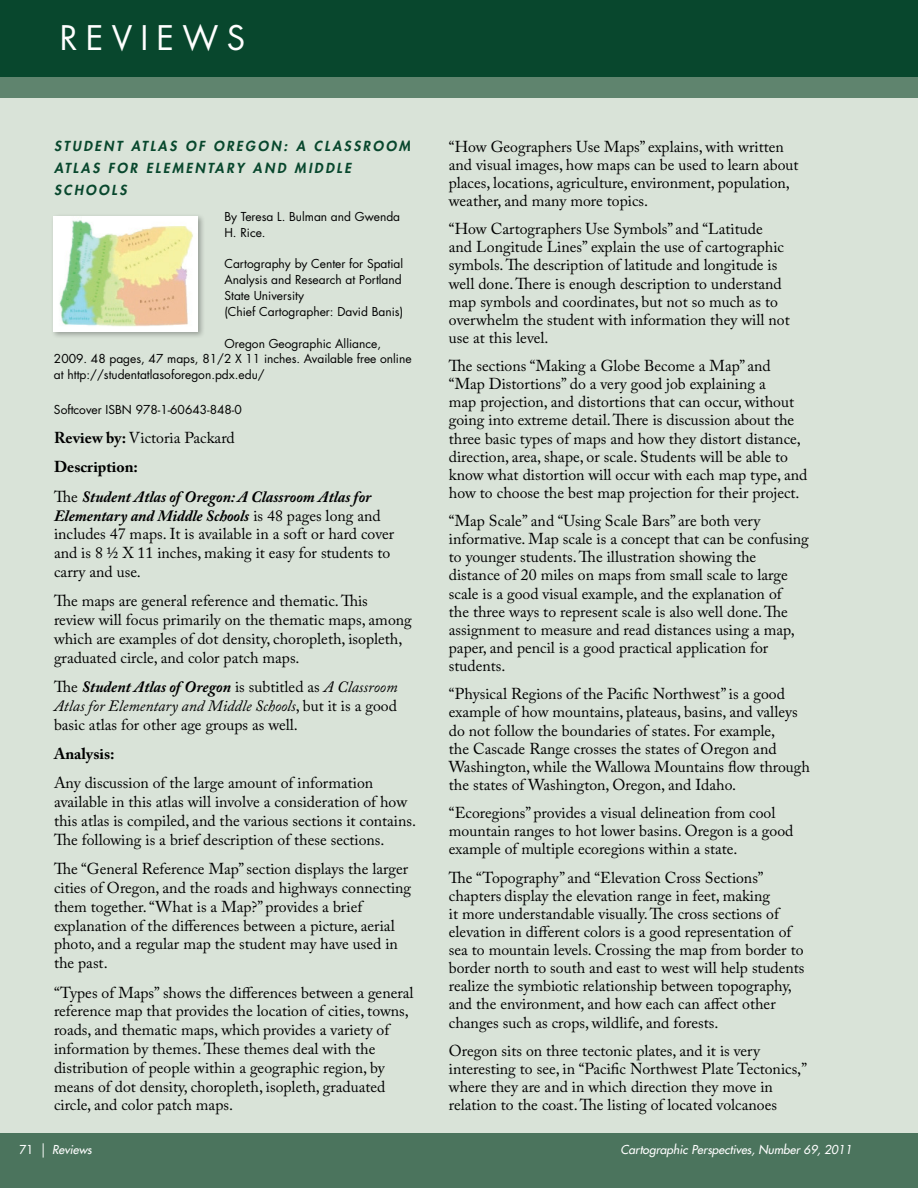
<style>
.page{position:relative;width:918px;height:1188px;background:#fff}
.page>*{position:absolute;margin:0;border:0;box-sizing:border-box;transform-origin:0 0}
.t1{font:33px "Futura Std";letter-spacing:.25em;color:#fff}
.t2{font:15.75px/18px "Adobe Caslon Pro";color:#000}
.t3{font:italic 700 15.75px/29.2px "Adobe Caslon Pro";color:#000}
.t4{font:700 15.75px "Adobe Caslon Pro";color:#000}
.t5{font:italic 800 13.5px/21.8px "Futura Std";letter-spacing:.18em;color:#08472d}
.t6{font:12px/15.8px "Futura Std";color:#000}
.t7{font:italic 500 12px "Futura Std";color:#fff}
.s1{font-style:normal}
.s2{font-weight:400;font-style:normal}
.s3{font-weight:700;font-style:italic}
.s4{font-style:italic}
</style>
<div class="page">
<div style="left:0;top:0;width:918px;height:1136px;background:#d9e3d8"></div>
<div style="left:0;top:1133px;width:918px;height:55px;background:#4b745d"></div>
<div style="left:0;top:77px;width:918px;height:21px;background:#5f846e"></div>
<div style="left:0;top:0;width:918px;height:77px;background:#08472d"></div>
<div style="left:51px;top:213px;width:154px;height:125px;background:#000;opacity:.3"></div>
<img style="left:54px;top:216px;width:144px;height:116px">
<h1 class="t1" style="left:60px;top:17px;width:187px">Reviews</h1>
<p class="t5" style="left:54px;top:135px;width:115px">STUDENT ATLAS</p>
<p class="t5" style="left:185px;top:135px;width:158px">OF OREGON: A CLASS</p>
<p class="t5" style="left:363px;top:135px;width:49px">ROOM</p>
<p class="t5" style="left:54px;top:157px;width:38px">ATLAS</p>
<p class="t5" style="left:54px;top:157px;width:298px;text-indent:54px">FOR ELEMENTARY AND MIDDLE<br>SCHOOLS</p>
<p class="t6" style="left:224px;top:209px;width:177px">By Teresa L. Bulman and Gwenda<br>H. Rice.</p>
<p class="t6" style="left:224px;top:256px;width:180px">Cartography by Center for Spatial<br>Analysis and Research at Portland<br>State University<br>(Chief Cartographer: David Banis)</p>
<p class="t6" style="left:54px;top:335px;width:359px;text-indent:170px">Oregon Geographic Alliance,<br>2009. 48 pages, 47 maps, 81/2 X 11 inches. Available free online at http://studentatlasoforegon.pdx.edu/</p>
<p class="t6" style="left:54px;top:402px;width:189px">Softcover IS BN 978-1-60643-848-0</p>
<p class="t3" style="left:54px;top:423px;width:319px"><span class="s1">Review by:</span> <span class="s2">Victoria Packard<br></span><span class="s1">Description:<br></span><span class="s2">The</span> Student Atlas of Oregon: A Classroom Atlas for</p>
<p class="t2" style="left:54px;top:506px;width:342px;line-height:18.8px"><span class="s3">Elementary and Middle Schools</span> is 48 pages long and includes 47 maps. It is available in a soft or hard cover and is 8 ½ X 11 inches, making it easy for students to carry and use.</p>
<p class="t2" style="left:54px;top:591px;width:359px;line-height:18.8px">The maps are general reference and thematic. This review will focus primarily on the thematic maps, among which are examples of dot density, choropleth, isopleth, graduated circle, and color patch maps.</p>
<p class="t2" style="left:54px;top:677px;width:345px;line-height:18.8px;text-align:justify">The <span class="s3">Student Atlas of Oregon</span> is subtitled as <span class="s4">A Classroom Atlas for Elementary and Middle Schools</span>, but it is a good basic atlas for other age groups as well.</p>
<p class="t4" style="left:54px;top:744px;width:62px">Analysis:</p>
<p class="t2" style="left:54px;top:774px;width:364px;line-height:18.8px">Any discussion of the large amount of information available in this atlas will involve a consideration of how this atlas is compiled, and the various sections it contains.<br>The following is a brief description of these sections.</p>
<p class="t2" style="left:54px;top:859px;width:359px;line-height:18.8px">The “General Reference Map” section displays the larger cities of Oregon, and the roads and highways connecting them together. “What is a Map?” provides a brief explanation of the differences between a picture, aerial photo, and a regular map the student may have used in the past.</p>
<p class="t2" style="left:54px;top:983px;width:361px;line-height:18.8px">“Types of Maps” shows the differences between a general reference map that provides the location of cities, towns, roads, and thematic maps, which provides a variety of information by themes. These themes deal with the distribution of people within a geographic region, by means of dot density, choropleth, isopleth, graduated circle, and color patch maps.</p>
<p class="t2" style="left:449px;top:137px;width:351px">“How Geographers Use Maps” explains, with written and visual images, how maps can be used to learn about places, locations, agriculture, environment, population, weather, and many more topics.</p>
<p class="t2" style="left:449px;top:220px;width:342px">“How Cartographers Use Symbols” and “Latitude and Longitude Lines” explain the use of cartographic symbols. The description of latitude and longitude is well done. There is enough description to understand map symbols and coordinates, but not so much as to overwhelm the student with information they will not use at this level.</p>
<p class="t2" style="left:449px;top:357px;width:360px">The sections “Making a Globe Become a Map” and “Map Distortions” do a very good job explaining a<br>map projection, and distortions that can occur, without going into extreme detail. There is discussion about the three basic types of maps and how they distort distance, direction, area, shape, or scale. Students will be able to know what distortion will occur with each map type, and how to choose the best map projection for their project.</p>
<p class="t2" style="left:449px;top:512px;width:362px">“Map Scale” and “Using Scale Bars” are both very informative. Map scale is a concept that can be confusing to younger students. The illustration showing the distance of 20 miles on maps from small scale to large scale is a good visual example, and the explanation of<br>the three ways to represent scale is also well done. The assignment to measure and read distances using a map, paper, and pencil is a good practical application for students.</p>
<p class="t2" style="left:449px;top:685px;width:363px">“Physical Regions of the Pacific Northwest” is a good example of how mountains, plateaus, basins, and valleys do not follow the boundaries of states. For example,<br>the Cascade Range crosses the states of Oregon and Washington, while the Wallowa Mountains flow through the states of Washington, Oregon, and Idaho.</p>
<p class="t2" style="left:449px;top:804px;width:346px">“Ecoregions” provides a visual delineation from cool mountain ranges to hot lower basins. Oregon is a good example of multiple ecoregions within a state.</p>
<p class="t2" style="left:449px;top:869px;width:357px">The “Topography” and “Elevation Cross Sections” chapters display the elevation range in feet, making<br>it more understandable visually. The cross sections of elevation in different colors is a good representation of sea to mountain levels. Crossing the map from border to border north to south and east to west will help students realize the symbiotic relationship between topography, and the environment, and how each can affect other changes such as crops, wildlife, and forests.</p>
<p class="t2" style="left:449px;top:1042px;width:360px">Oregon sits on three tectonic plates, and it is very interesting to see, in “Pacific Northwest Plate Tectonics,” where they are and in which direction they move in relation to the coast. The listing of located volcanoes</p>
<p class="t7" style="left:20px;top:1142px;width:74px"><span class="s1">71</span> | Reviews</p>
<p class="t7" style="left:621px;top:1142px;width:233px">Cartographic Perspectives, Number 69, 2011</p>
</div>
